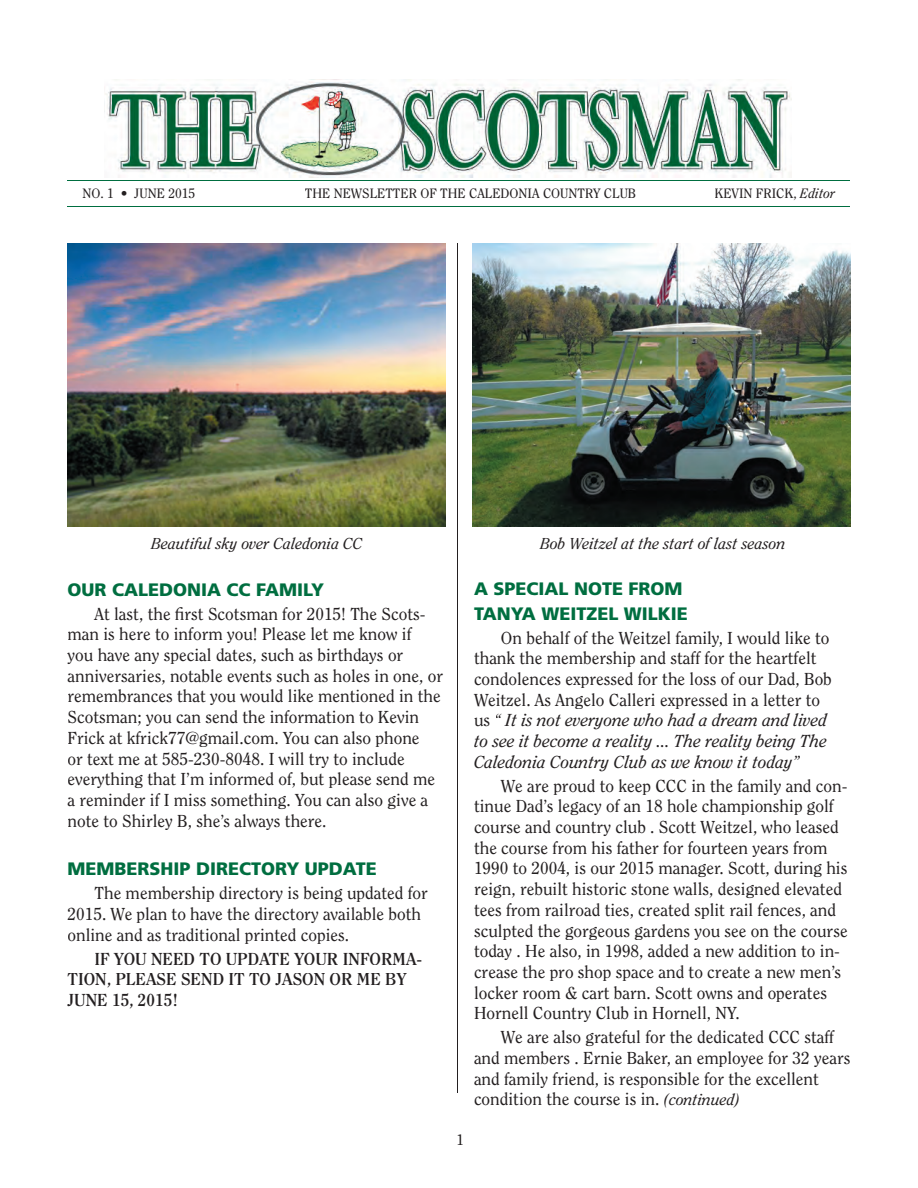
<style>
.page{position:relative;width:918px;height:1188px;background:#fff}
.page>*{position:absolute;margin:0;border:0;box-sizing:border-box;transform-origin:0 0}
.t1{font:900 18px/24.9px "Frutiger";color:#006e40}
.t2{font:17.25px/20.7px "Clearface";color:#231f20}
.t3{font:700 17.25px/20.7px "Clearface";color:#231f20}
.t4{font:italic 15.75px "Clearface";color:#231f20}
.t5{font:15px "Clearface";color:#231f20}
.t6{font:13.5px "Clearface";color:#231f20}
.s1{font-style:italic}
.s2{font-style:italic;font-size:15.75px}
</style>
<div class="page">
<hr style="left:457px;top:243px;width:1px;height:850px;background:#231f20">
<hr style="left:68px;top:207px;width:782px;height:1px;background:#006e40">
<hr style="left:68px;top:180px;width:782px;height:1px;background:#006e40">
<img style="left:104px;top:80px;width:687px;height:98px">
<img style="left:472px;top:243px;width:378px;height:284px">
<img style="left:68px;top:243px;width:378px;height:284px">
<p class="t6" style="left:82px;top:185px;width:114px">NO. 1 • JUNE 2015</p>
<p class="t6" style="left:305px;top:185px;width:333px">THE NEWSLETTER OF THE CALEDONIA COUNTRY CLUB</p>
<p class="t6" style="left:714px;top:185px;width:123px">KEVIN FRICK, <span class="s1">Editor</span></p>
<p class="t4" style="left:152px;top:535px;width:212px">Beautiful sky over Caledonia CC</p>
<p class="t4" style="left:540px;top:535px;width:247px">Bob Weitzel at the start of last season</p>
<p class="t1" style="left:68px;top:577px;width:258px">OUR CALEDONIA CC FAMILY</p>
<p class="t2" style="left:68px;top:603px;width:377px;text-indent:27px">At last, the first Scotsman for 2015! The Scots&shy;man is here to inform you! Please let me know if<br>you have any special dates, such as birthdays or anniversaries, notable events such as holes in one, or remembrances that you would like mentioned in the Scotsman; you can send the information to Kevin Frick at kfrick77@gmail.com. You can also phone<br>or text me at 585-230-8048. I will try to include everything that I’m informed of, but please send me a reminder if I miss something. You can also give a note to Shirley B, she’s always there.</p>
<p class="t1" style="left:68px;top:857px;width:311px">MEMBERSHIP DIRECTORY UPDATE</p>
<p class="t2" style="left:68px;top:883px;width:362px;text-indent:27px">The membership directory is being updated for<br>2015. We plan to have the directory available both online and as traditional printed copies.</p>
<p class="t3" style="left:68px;top:948px;width:356px;text-indent:27px">IF YOU NEED TO UPDATE YOUR INFORMA-<br>TION, PLEASE SEND IT TO JASON OR ME BY<br>JUNE 15, 2015!</p>
<p class="t5" style="left:456px;top:1131px;width:9px">1</p>
<p class="t1" style="left:474px;top:576px;width:215px">A SPECIAL NOTE FROM<br>TANYA WEITZEL WILKIE</p>
<p class="t2" style="left:474px;top:627px;width:359px;text-indent:27px">On behalf of the Weitzel family, I would like to thank the membership and staff for the heartfelt condolences expressed for the loss of our Dad, Bob Weitzel. As Angelo Calleri expressed in a letter to us <span class="s1">“ It is not everyone who had a dream and lived to see it become a reality ... The reality being The Caledonia Country Club as we know it today”</span></p>
<p class="t2" style="left:474px;top:775px;width:375px;text-indent:27px">We are proud to keep CCC in the family and con&shy;tinue Dad’s legacy of an 18 hole championship golf course and country club . Scott Weitzel, who leased the course from his father for fourteen years from 1990 to 2004, is our 2015 manager. Scott, during his reign, rebuilt historic stone walls, designed elevated tees from railroad ties, created split rail fences, and sculpted the gorgeous gardens you see on the course today . He also, in 1998, added a new addition to in&shy;crease the pro shop space and to create a new men’s locker room &amp; cart barn. Scott owns and operates Hornell Country Club in Hornell, NY.</p>
<p class="t2" style="left:474px;top:1027px;width:378px;text-indent:27px">We are also grateful for the dedicated CCC staff and members . Ernie Baker, an employee for 32 years and family friend, is responsible for the excellent condition the course is in. <span class="s2">(continued)</span></p>
</div>
